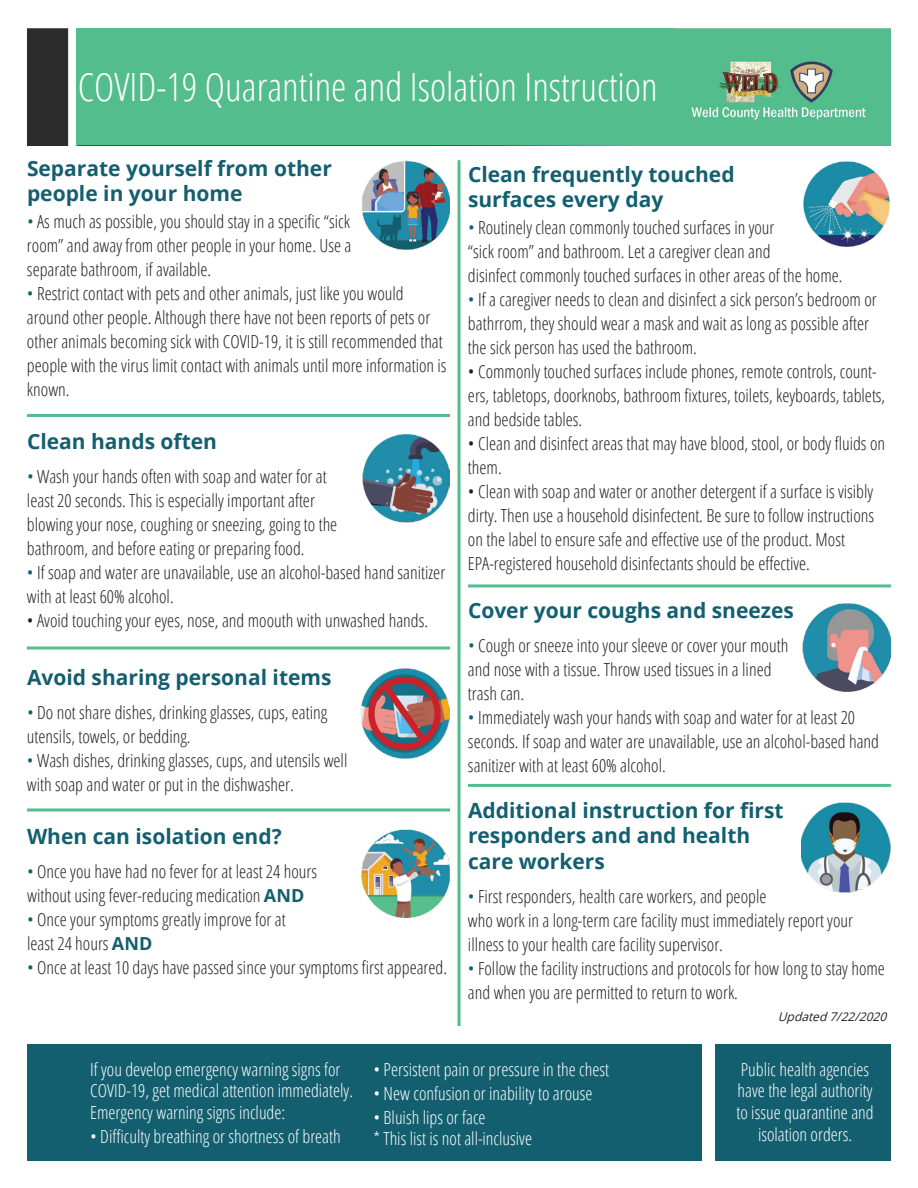
<style>
.page{position:relative;width:918px;height:1188px;background:#fff}
.page>*{position:absolute;margin:0;border:0;box-sizing:border-box;transform-origin:0 0}
.t1{font:300 condensed 39px "Open Sans";color:#fff}
.t2{font:700 21px/25.2px "Open Sans";color:#135f6f}
.t3{font:300 condensed 18px/24px "Open Sans";color:#231f20}
.t4{font:300 condensed 18px/21.6px "Open Sans";color:#fff}
.t5{font:italic 12px "Open Sans";color:#231f20}
.s1{color:#135f6f}
.s2{font-weight:700;font-stretch:normal;color:#135f6f}
</style>
<div class="page">
<img style="left:27px;top:28px;width:864px;height:118px">
<div style="left:77px;top:28px;width:597px;height:118px;background:#53bd8d"></div>
<img style="left:362px;top:160px;width:88px;height:90px">
<hr style="left:27px;top:414px;width:423px;height:3px;background:#53bd8d">
<svg style="left:27px;top:646px;width:423px;height:4px;background:#7dcda9"></svg>
<svg style="left:27px;top:808px;width:423px;height:4px;background:#7dcda9"></svg>
<hr style="left:468px;top:584px;width:423px;height:3px;background:#53bd8d">
<hr style="left:468px;top:784px;width:423px;height:3px;background:#53bd8d">
<img style="left:802px;top:603px;width:89px;height:89px">
<img style="left:360px;top:669px;width:90px;height:90px">
<img style="left:361px;top:829px;width:89px;height:89px">
<img style="left:801px;top:802px;width:90px;height:90px">
<img style="left:362px;top:434px;width:88px;height:89px">
<img style="left:803px;top:161px;width:87px;height:86px">
<hr style="left:458px;top:160px;width:2px;height:866px;background:#53bd8d">
<div style="left:27px;top:1044px;width:675px;height:117px;background:#135f6f"></div>
<div style="left:715px;top:1044px;width:175px;height:117px;background:#135f6f"></div>
<p class="t1" style="left:78px;top:61px;width:581px">COVID-19 Quarantine and Isolation Instruction</p>
<p class="t2" style="left:27px;top:156px;width:306px">Separate yourself from other people in your home</p>
<p class="t3" style="left:27px;top:209px;width:326px;text-align:justify"><span class="s1">•</span> As much as possible, you should stay in a specific “sick room” and away from other people in your home. Use a separate bathroom, if available.</p>
<p class="t3" style="left:27px;top:281px;width:421px"><span class="s1">•</span> Restrict contact with pets and other animals, just like you would around other people. Although there have not been reports of pets or other animals becoming sick with COVID-19, it is still recommended that people with the virus limit contact with animals until more information is known.</p>
<p class="t2" style="left:27px;top:429px;width:192px">Clean hands often</p>
<p class="t3" style="left:27px;top:464px;width:312px"><span class="s1">•</span> Wash your hands often with soap and water for at least 20 seconds. This is especially important after blowing your nose, coughing or sneezing, going to the bathroom, and before eating or preparing food.</p>
<p class="t3" style="left:27px;top:560px;width:420px"><span class="s1">•</span> If soap and water are unavailable, use an alcohol-based hand sanitizer with at least 60% alcohol.</p>
<p class="t3" style="left:27px;top:608px;width:403px">• Avoid touching your eyes, nose, and moouth with unwashed hands.</p>
<p class="t2" style="left:27px;top:664px;width:306px">Avoid sharing personal items</p>
<p class="t3" style="left:27px;top:699px;width:302px"><span class="s1">•</span> Do not share dishes, drinking glasses, cups, eating utensils, towels, or bedding.</p>
<p class="t3" style="left:27px;top:747px;width:322px"><span class="s1">•</span> Wash dishes, drinking glasses, cups, and utensils well with soap and water or put in the dishwasher.</p>
<p class="t2" style="left:27px;top:823px;width:256px">When can isolation end?</p>
<p class="t3" style="left:27px;top:858px;width:291px"><span class="s1">•</span> Once you have had no fever for at least 24 hours without using fever-reducing medication <span class="s2">AND</span></p>
<p class="t3" style="left:27px;top:906px;width:260px"><span class="s1">•</span> Once your symptoms greatly improve for at least 24 hours <span class="s2">AND</span></p>
<p class="t3" style="left:27px;top:955px;width:421px"><span class="s1">•</span> Once at least 10 days have passed since your symptoms first appeared.</p>
<p class="t2" style="left:468px;top:162px;width:268px">Clean frequently touched surfaces every day</p>
<p class="t3" style="left:468px;top:215px;width:376px"><span class="s1">•</span> Routinely clean commonly touched surfaces in your<br>“sick room” and bathroom. Let a caregiver clean and<br>disinfect commonly touched surfaces in other areas of the home.</p>
<p class="t3" style="left:468px;top:287px;width:410px"><span class="s1">•</span> If a caregiver needs to clean and disinfect a sick person’s bedroom or bathrrom, they should wear a mask and wait as long as possible after the sick person has used the bathroom.</p>
<p class="t3" style="left:468px;top:359px;width:419px">• Commonly touched surfaces include phones, remote controls, count&shy;ers, tabletops, doorknobs, bathroom fixtures, toilets, keyboards, tablets, and bedside tables.</p>
<p class="t3" style="left:468px;top:431px;width:419px">• Clean and disinfect areas that may have blood, stool, or body fluids on them.</p>
<p class="t3" style="left:468px;top:479px;width:408px">• Clean with soap and water or another detergent if a surface is visibly dirty. Then use a household disinfectent. Be sure to follow instructions on the label to ensure safe and effective use of the product. Most EPA-registered household disinfectants should be effective.</p>
<p class="t2" style="left:468px;top:597px;width:328px">Cover your coughs and sneezes</p>
<p class="t3" style="left:468px;top:632px;width:322px"><span class="s1">•</span> Cough or sneeze into your sleeve or cover your mouth and nose with a tissue. Throw used tissues in a lined trash can.</p>
<p class="t3" style="left:468px;top:704px;width:413px"><span class="s1">•</span> Immediately wash your hands with soap and water for at least 20 seconds. If soap and water are unavailable, use an alcohol-based hand sanitizer with at least 60% alcohol.</p>
<p class="t2" style="left:468px;top:798px;width:317px">Additional instruction for first responders and and health care workers</p>
<p class="t3" style="left:468px;top:884px;width:387px"><span class="s1">•</span> First responders, health care workers, and people<br>who work in a long-term care facility must immediately report your illness to your health care facility supervisor.</p>
<p class="t3" style="left:468px;top:956px;width:419px"><span class="s1">•</span> Follow the facility instructions and protocols for how long to stay home and when you are permitted to return to work.</p>
<p class="t5" style="left:778px;top:1009px;width:114px">Updated7/22/2020</p>
<p class="t4" style="left:90px;top:1058px;width:264px">If you develop emergency warning signs for<br>COVID-19, get medical attention immediately.<br>Emergency warning signs include:</p>
<p class="t4" style="left:90px;top:1125px;width:252px">• Difficulty breathing or shortness of breath</p>
<p class="t4" style="left:374px;top:1058px;width:237px">• Persistent pain or pressure in the chest</p>
<p class="t4" style="left:373px;top:1082px;width:221px">• New confusion or inability to arouse</p>
<p class="t4" style="left:373px;top:1106px;width:114px">• Bluish lips or face</p>
<p class="t4" style="left:373px;top:1127px;width:160px">* This list is not all-inclusive</p>
<p class="t4" style="left:737px;top:1058px;width:139px;text-align:center">Public health agencies have the legal authority to issue quarantine and isolation orders.</p>
</div>
